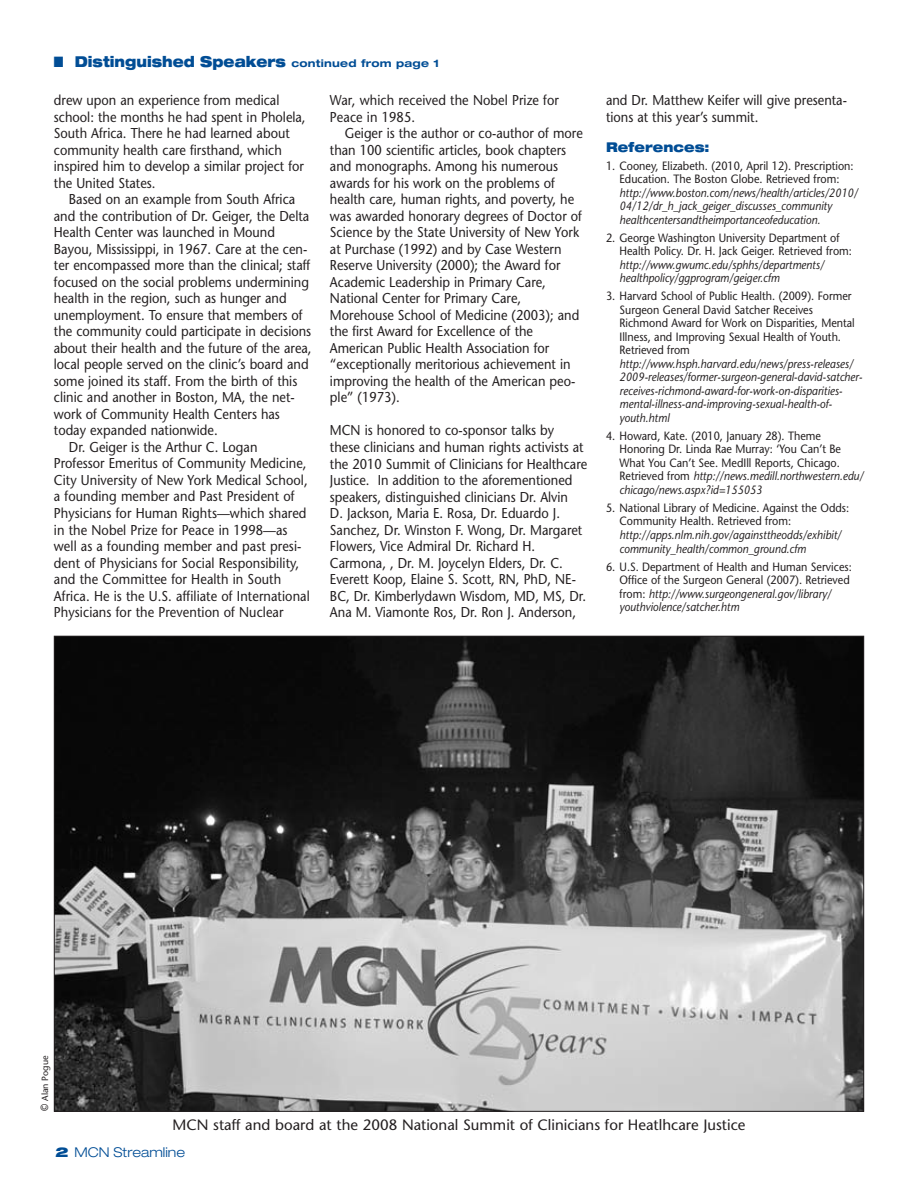
<style>
.page{position:relative;width:918px;height:1189px;background:#fff}
.page>*{position:absolute;margin:0;border:0;box-sizing:border-box;transform-origin:0 0}
.t1{font:15px "Stone Sans";color:#231f20}
.t2{font:900 expanded 15px "Helvetica Neue";color:#014d95;scale:.85 1}
.t3{font:14.25px/16.5px "Stone Sans";color:#231f20;scale:.9 1}
.t4{font:300 expanded 13.5px "Helvetica Neue";color:#014d95}
.t5{font:900 expanded 13.5px "Helvetica Neue";color:#014d95;scale:.9 1}
.t6{font:12px/13.5px "Stone Sans";color:#231f20;scale:.9 1}
.t7{font:italic 12px/13.5px "Stone Sans";color:#231f20;scale:.9 1}
.t8{font:9px "Stone Sans";color:#231f20}
.s1{font-weight:700;font-size:10.5px}
.s2{font-style:italic}
.s3{font-size:10.5px}
.s4{font-weight:900}
</style>
<div class="page">
<img style="left:56px;top:637px;width:806px;height:472px">
<p class="t2" style="left:54px;top:52px;width:455px">■ Distinguished Speakers <span class="s1">continued from page 1</span></p>
<p class="t3" style="left:54px;top:92px;width:281px">drew upon an experience from medical school: the months he had spent in Pholela, South Africa. There he had learned about community health care firsthand, which inspired him to develop a similar project for the United States.</p>
<p class="t3" style="left:69px;top:191px;width:253px">Based on an example from South Africa</p>
<p class="t3" style="left:54px;top:207px;width:285px">and the contribution of Dr. Geiger, the Delta</p>
<p class="t3" style="left:54px;top:224px;width:247px">Health Center was launched in Mound</p>
<p class="t3" style="left:54px;top:240px;width:283px">Bayou, Mississippi, in 1967. Care at the cen-</p>
<p class="t3" style="left:54px;top:257px;width:286px">ter encompassed more than the clinical; staff</p>
<p class="t3" style="left:54px;top:273px;width:285px">focused on the social problems undermining</p>
<p class="t3" style="left:54px;top:290px;width:260px">health in the region, such as hunger and</p>
<p class="t3" style="left:54px;top:306px;width:278px">unemployment. To ensure that members of</p>
<p class="t3" style="left:54px;top:323px;width:287px">the community could participate in decisions</p>
<p class="t3" style="left:54px;top:339px;width:288px">about their health and the future of the area,</p>
<p class="t3" style="left:54px;top:356px;width:285px">local people served on the clinic’s board and</p>
<p class="t3" style="left:54px;top:372px;width:272px">some joined its staff. From the birth of this</p>
<p class="t3" style="left:54px;top:389px;width:269px">clinic and another in Boston, MA, the net-</p>
<p class="t3" style="left:54px;top:405px;width:253px">work of Community Health Centers has</p>
<p class="t3" style="left:54px;top:422px;width:184px">today expanded nationwide.</p>
<p class="t3" style="left:69px;top:438px;width:211px">Dr. Geiger is the Arthur C. Logan</p>
<p class="t3" style="left:54px;top:455px;width:282px">Professor Emeritus of Community Medicine,</p>
<p class="t3" style="left:54px;top:471px;width:283px">City University of New York Medical School,</p>
<p class="t3" style="left:54px;top:488px;width:269px">a founding member and Past President of</p>
<p class="t3" style="left:54px;top:504px;width:282px">Physicians for Human Rights—which shared</p>
<p class="t3" style="left:54px;top:521px;width:261px">in the Nobel Prize for Peace in 1998—as</p>
<p class="t3" style="left:54px;top:537px;width:276px">well as a founding member and past presi-</p>
<p class="t3" style="left:54px;top:554px;width:274px">dent of Physicians for Social Responsibility,</p>
<p class="t3" style="left:54px;top:570px;width:254px">and the Committee for Health in South</p>
<p class="t3" style="left:54px;top:587px;width:286px">Africa. He is the U.S. affiliate of International</p>
<p class="t3" style="left:54px;top:603px;width:257px">Physicians for the Prevention of Nuclear</p>
<p class="t3" style="left:330px;top:92px;width:256px">War, which received the Nobel Prize for<br>Peace in 1985.</p>
<p class="t3" style="left:330px;top:125px;width:282px;text-indent:15px">Geiger is the author or co-author of more than 100 scientific articles, book chapters and monographs. Among his numerous awards for his work on the problems of health care, human rights, and poverty, he was awarded honorary degrees of Doctor of Science by the State University of New York at Purchase (1992) and by Case Western Reserve University (2000); the Award for Academic Leadership in Primary Care, National Center for Primary Care, Morehouse School of Medicine (2003); and the first Award for Excellence of the American Public Health Association for “exceptionally meritorious achievement in improving the health of the American peo&shy;ple” (1973).</p>
<p class="t3" style="left:330px;top:422px;width:287px">MCN is honored to co-sponsor talks by these clinicians and human rights activists at the 2010 Summit of Clinicians for Healthcare Justice. In addition to the aforementioned speakers, distinguished clinicians Dr. Alvin<br>D. Jackson, Maria E. Rosa, Dr. Eduardo J.<br>Sanchez, Dr. Winston F. Wong, Dr. Margaret Flowers, Vice Admiral Dr. Richard H.<br>Carmona, , Dr. M. Joycelyn Elders, Dr. C.<br>Everett Koop, Elaine S. Scott, RN, PhD, NE-BC, Dr. Kimberlydawn Wisdom, MD, MS, Dr.<br>Ana M. Viamonte Ros, Dr. Ron J. Anderson,</p>
<p class="t3" style="left:606px;top:92px;width:269px">and Dr. Matthew Keifer will give presenta&shy;tions at this year’s summit.</p>
<p class="t5" style="left:606px;top:138px;width:116px">References:</p>
<p class="t6" style="left:606px;top:159px;width:277px;text-align:center">1. Cooney, Elizabeth. (2010, April 12). Prescription:<br>Education. The Boston Globe. Retrieved from:</p>
<p class="t7" style="left:619px;top:186px;width:266px">http://www.boston.com/news/health/articles/2010/<br>04/12/dr_h_jack_geiger_discusses_community healthcentersandtheimportanceofeducation.</p>
<p class="t6" style="left:619px;top:231px;width:260px;text-indent:-14px">2. George Washington University Department of<br>Health Policy. Dr. H. Jack Geiger. Retrieved from:</p>
<p class="t7" style="left:619px;top:258px;width:229px">http://www.gwumc.edu/sphhs/departments/ healthpolicy/ggprogram/geiger.cfm</p>
<p class="t6" style="left:619px;top:289px;width:263px;text-indent:-14px">3. Harvard School of Public Health. (2009). Former Surgeon General David Satcher Receives Richmond Award for Work on Disparities, Mental Illness, and Improving Sexual Health of Youth.<br>Retrieved from</p>
<p class="t7" style="left:619px;top:357px;width:271px">http://www.hsph.harvard.edu/news/press-releases/ 2009-releases/former-surgeon-general-david-satcher&shy;receives-richmond-award-for-work-on-disparities&shy;mental-illness-and-improving-sexual-health-of&shy;youth.html</p>
<p class="t6" style="left:619px;top:429px;width:273px;text-indent:-14px">4. Howard, Kate. (2010, January 28). Theme Honoring Dr. Linda Rae Murray: ‘You Can’t Be What You Can’t See. MedIll Reports, Chicago.<br>Retrieved from <span class="s2">http://news.medill.northwestern.edu/ chicago/news.aspx?id=155053</span></p>
<p class="t6" style="left:619px;top:501px;width:257px;text-indent:-14px">5. National Library of Medicine. Against the Odds:<br>Community Health. Retrieved from:</p>
<p class="t7" style="left:619px;top:528px;width:248px">http://apps.nlm.nih.gov/againsttheodds/exhibit/ community_health/common_ground.cfm</p>
<p class="t6" style="left:619px;top:559px;width:260px;text-indent:-14px">6. U.S. Department of Health and Human Services:<br>Office of the Surgeon General (2007). Retrieved from: <span class="s2">http://www.surgeongeneral.gov/library/ youthviolence/satcher.htm</span></p>
<p class="t8" style="left:40px;top:1110px;width:57px;rotate:-90deg"><span class="s3">©</span> Alan Pogue</p>
<p class="t1" style="left:173px;top:1114px;width:574px">MCN staff and board at the 2008 National Summit of Clinicians for Heatlhcare Justice</p>
<p class="t4" style="left:55px;top:1143px;width:131px"><span class="s4">2</span> MCN Streamline</p>
</div>
